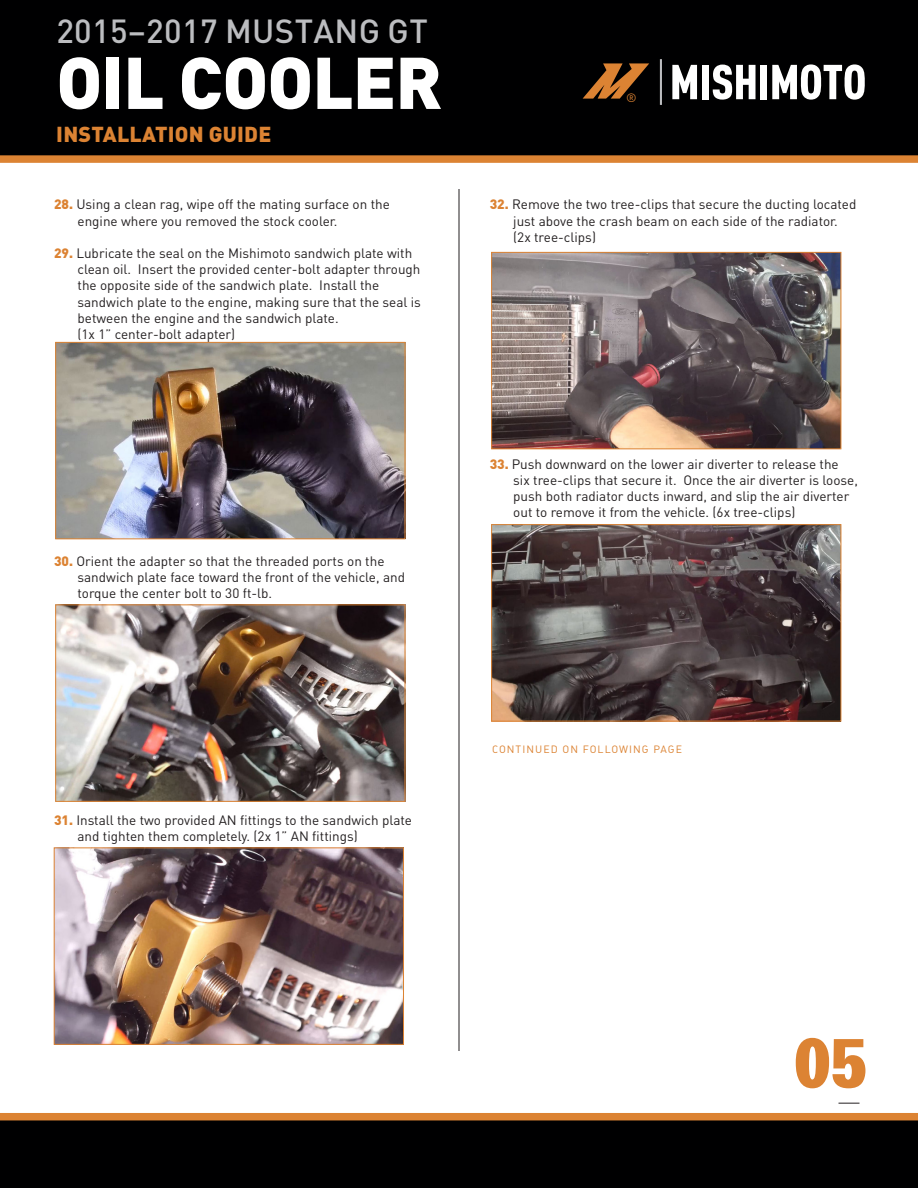
<style>
.page{position:relative;width:918px;height:1188px;background:#fff}
.page>*{position:absolute;margin:0;border:0;box-sizing:border-box;transform-origin:0 0}
.t1{font:900 72px "DIN";letter-spacing:-.015em;color:#fff}
.t2{font:72px "URW Egyptienne T Bold Extr Narr";color:#dc8333}
.t3{font:500 33px "DIN";letter-spacing:.01em;color:#bcbdc0}
.t4{font:900 21.45px "DIN";letter-spacing:.01em;color:#dc8333}
.t5{font:13.5px/16.2px "DIN";color:#231f20}
.Paragraph_Style_1{font:12px "DIN";color:#dc8333}
.t6{font:10.5px "DIN Regular Alternate";letter-spacing:.1em;color:#dc8333}
.s1{font-weight:900;color:#dc8333}
</style>
<div class="page">
<svg style="left:0;top:1113px;width:918px;height:75px;background:#150d05"></svg>
<div style="left:0;top:0;width:918px;height:163px;background:#000001"></div>
<svg style="left:672px;top:65px;width:25px;height:34px"></svg>
<div style="left:702px;top:65px;width:7px;height:34px;background:#fff"></div>
<svg style="left:713px;top:65px;width:43px;height:35px"></svg>
<div style="left:760px;top:65px;width:7px;height:34px;background:#fff"></div>
<svg style="left:772px;top:64px;width:93px;height:36px"></svg>
<svg style="left:583px;top:63px;width:66px;height:36px;background:#663d18"></svg>
<hr style="left:660px;top:59px;width:2px;height:46px;background:#bcbdc0">
<svg style="left:839px;top:1103px;width:21px;height:1px"></svg>
<hr style="left:459px;top:189px;width:1px;height:862px;background:#231f20">
<img style="left:57px;top:344px;width:346px;height:193px">
<div style="left:55px;top:342px;width:350px;height:197px;border:1px solid #dc8333"></div>
<img style="left:493px;top:254px;width:346px;height:193px">
<div style="left:491px;top:252px;width:350px;height:197px;border:1px solid #dc8333"></div>
<img style="left:493px;top:526px;width:346px;height:193px">
<div style="left:491px;top:524px;width:350px;height:197px;border:1px solid #dc8333"></div>
<img style="left:57px;top:607px;width:346px;height:193px">
<div style="left:55px;top:605px;width:350px;height:197px;border:1px solid #dc8333"></div>
<img style="left:56px;top:850px;width:346px;height:193px">
<div style="left:54px;top:848px;width:350px;height:197px;border:1px solid #dc8333"></div>
<h2 class="t3" style="left:56px;top:10px;width:373px">2015–2017 MUSTANG GT</h2>
<h1 class="t1" style="left:56px;top:35px;width:387px">OIL COOLER</h1>
<p class="t4" style="left:56px;top:120px;width:217px">INSTALLATION GUIDE</p>
<p class="t5" style="left:78px;top:196px;width:314px;text-indent:-24px"><span class="s1">28.</span> Using a clean rag, wipe off the mating surface on the engine where you removed the stock cooler.</p>
<p class="t5" style="left:78px;top:245px;width:345px;text-indent:-24px"><span class="s1">29.</span> Lubricate the seal on the Mishimoto sandwich plate with clean oil. Insert the provided center-bolt adapter through the opposite side of the sandwich plate. Install the sandwich plate to the engine, making sure that the seal is between the engine and the sandwich plate.<br>(1x 1” center-bolt adapter)</p>
<p class="t5" style="left:78px;top:552px;width:329px;text-indent:-24px"><span class="s1">30.</span> Orient the adapter so that the threaded ports on the sandwich plate face toward the front of the vehicle, and torque the center bolt to 30 ft-lb.</p>
<p class="Paragraph_Style_1" style="left:626px;top:90px;width:12px">®</p>
<p class="t5" style="left:513px;top:196px;width:345px;text-indent:-24px"><span class="s1">32.</span> Remove the two tree-clips that secure the ducting located just above the crash beam on each side of the radiator. (2x tree-clips)</p>
<p class="t5" style="left:513px;top:455px;width:346px;text-indent:-24px"><span class="s1">33.</span> Push downward on the lower air diverter to release the six tree-clips that secure it. Once the air diverter is loose, push both radiator ducts inward, and slip the air diverter out to remove it from the vehicle. (6x tree-clips)</p>
<p class="t5" style="left:78px;top:812px;width:336px;text-indent:-24px"><span class="s1">31.</span> Install the two provided AN fittings to the sandwich plate and tighten them completely. (2x 1” AN fittings)</p>
<p class="t6" style="left:492px;top:742px;width:192px">CONTINUED ON FOLLOWING PAGE</p>
<p class="t2" style="left:794px;top:1020px;width:74px">05</p>
</div>
